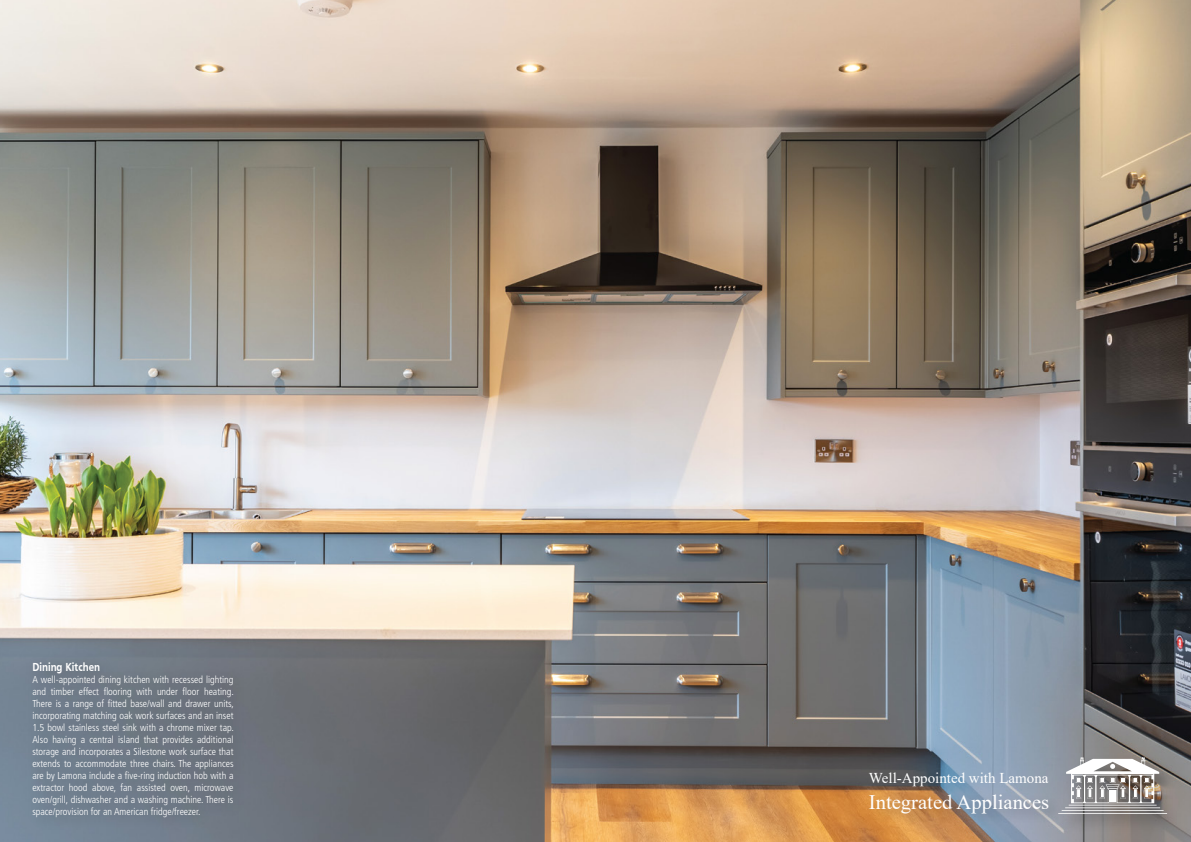
<style>
.page{position:relative;width:1191px;height:842px;background:#fff}
.page>*{position:absolute;margin:0;border:0;box-sizing:border-box;transform-origin:0 0}
.t1{font:20.6px "Times New Roman";color:#fff}
.t2{font:15px "Times New Roman";color:#fff}
.t3{font:700 12px "Frutiger Cnd";color:#fff}
.t4{font:300 condensed 10px/12px "Frutiger LT Std";color:#fff;text-align:justify}
</style>
<div class="page">
<img style="left:0;top:0;width:1191px;height:842px">
<img style="left:18px;top:646px;width:238px;height:191px">
<img style="left:1050px;top:749px;width:139px;height:9px">
<img style="left:856px;top:758px;width:335px;height:84px">
<img style="left:859px;top:782px;width:211px;height:53px">
<p class="t3" style="left:32px;top:660px;width:69px">Dining Kitchen</p>
<p class="t4" style="left:32px;top:673px;width:203px">A well-appointed dining kitchen with recessed lighting and timber effect flooring with under floor heating.<br>There is a range of fitted base/wall and drawer units, incorporating matching oak work surfaces and an inset 1.5 bowl stainless steel sink with a chrome mixer tap.<br>Also having a central island that provides additional storage and incorporates a Silestone work surface that extends to accommodate three chairs. The appliances are by Lamona include a five-ring induction hob with a extractor hood above, fan assisted oven, microwave oven/grill, dishwasher and a washing machine. There is space/provision for an American fridge/freezer.</p>
<h2 class="t2" style="left:869px;top:767px;width:181px">Well-Appointed with Lamona</h2>
<h1 class="t1" style="left:869px;top:787px;width:182px">Integrated Appliances</h1>
</div>
